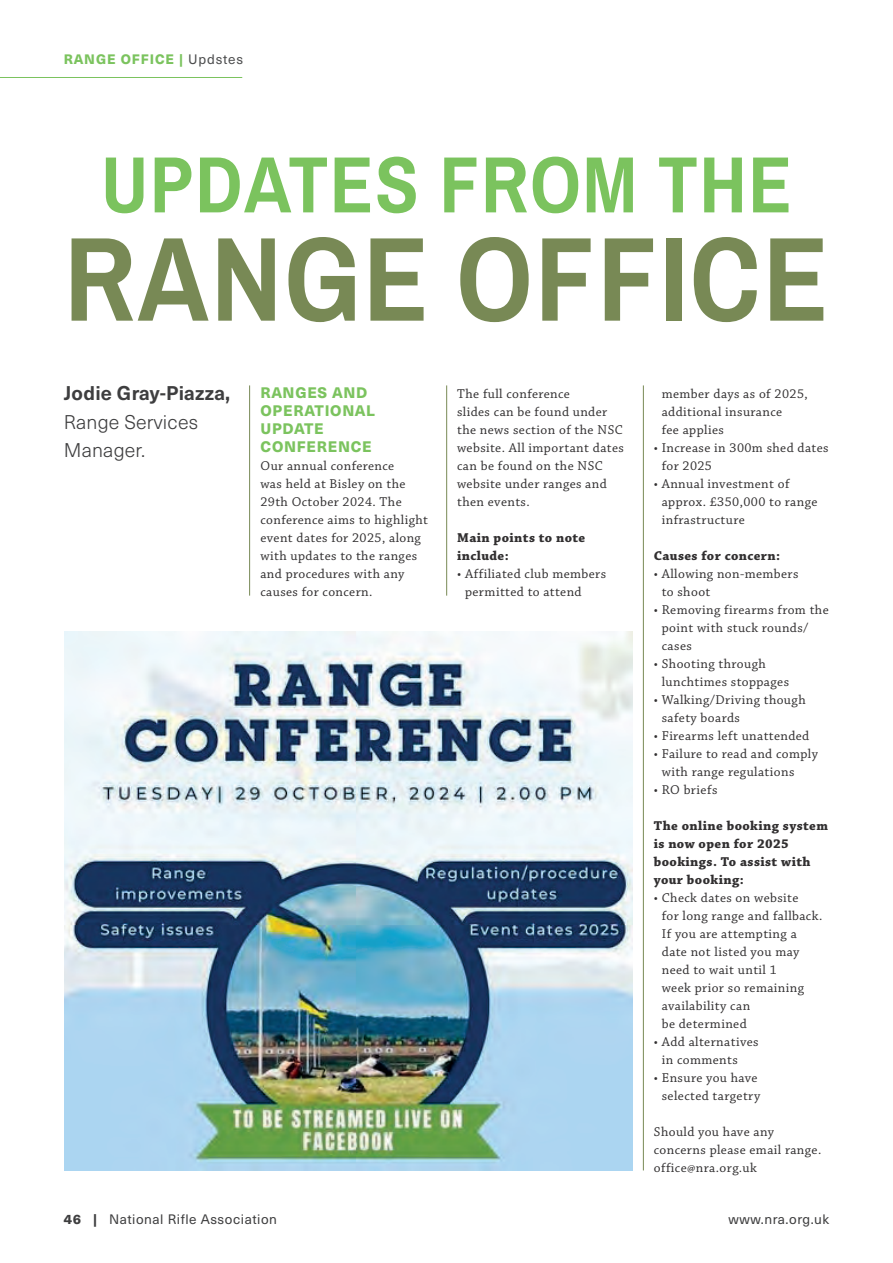
<style>
.page{position:relative;width:893px;height:1263px;background:#fff}
.page>*{position:absolute;margin:0;border:0;box-sizing:border-box;transform-origin:0 0}
.t1{font:700 119.85px "Archivo Narrow";letter-spacing:.02em;color:#788955}
.t2{font:700 79.95px "Archivo Narrow";letter-spacing:.02em;color:#7bc35e}
.t3{font:300 19.5px/28.5px "Neue Haas Unica W1 G";letter-spacing:.01em;color:#3e3e3f}
.t4{font:700 19.5px "Neue Haas Unica W1 G";letter-spacing:.01em;color:#3e3e3f}
.t5{font:800 15px/18px "Neue Haas Unica W1 G";letter-spacing:.05em;color:#7bc35e}
.t6{font:13.5px/18px "Chaparral Pro";letter-spacing:.03em;color:#312f30}
.t7{font:700 13.5px/18px "Chaparral Pro";letter-spacing:.03em;color:#312f30}
.t8{font:13.5px "Neue Haas Unica W1 G";letter-spacing:.04em;color:#3e3e3f}
.t9{font:800 13.5px "Neue Haas Unica W1 G";letter-spacing:.07em;color:#7bc35e}
.s1{font-weight:400;color:#4b4c4d}
.s2{font-weight:800}
</style>
<div class="page">
<hr style="left:249px;top:385px;width:1px;height:211px;background:#788955">
<img style="left:64px;top:631px;width:568px;height:539px">
<hr style="left:643px;top:385px;width:1px;height:785px;background:#788955">
<hr style="left:446px;top:385px;width:1px;height:211px;background:#788955">
<hr style="left:0;top:77px;width:242px;height:1px;background:#7bc35e">
<p class="t9" style="left:64px;top:49px;width:181px">RANGE OFFICE | <span class="s1">Updstes</span></p>
<h2 class="t2" style="left:101px;top:128px;width:692px">UPDATES FROM THE</h2>
<h1 class="t1" style="left:64px;top:195px;width:766px">RANGE OFFICE</h1>
<h3 class="t4" style="left:64px;top:379px;width:168px">Jodie Gray-Piazza,</h3>
<h3 class="t3" style="left:64px;top:407px;width:136px">Range Services<br>Manager.</h3>
<p class="t5" style="left:260px;top:382px;width:116px">RANGES AND<br>OPERATIONAL<br>UPDATE<br>CONFERENCE</p>
<p class="t6" style="left:260px;top:457px;width:169px">Our annual conference<br>was held at Bisley on the<br>29th October 2024. The conference aims to highlight event dates for 2025, along with updates to the ranges and procedures with any causes for concern.</p>
<p class="t6" style="left:457px;top:385px;width:168px">The full conference<br>slides can be found under the news section of the NSC website. All important dates can be found on the NSC website under ranges and then events.</p>
<p class="t7" style="left:457px;top:529px;width:130px">Main points to note include:</p>
<p class="t6" style="left:465px;top:565px;width:143px;text-indent:-8px">• Affiliated club members permitted to attend</p>
<p class="t6" style="left:662px;top:385px;width:148px">member days as of 2025, additional insurance<br>fee applies</p>
<p class="t6" style="left:662px;top:439px;width:168px;text-indent:-8px">• Increase in 300m shed dates for 2025</p>
<p class="t6" style="left:662px;top:475px;width:157px;text-indent:-8px">• Annual investment of approx. £350,000 to range infrastructure</p>
<p class="t7" style="left:654px;top:546px;width:128px">Causes for concern:</p>
<p class="t6" style="left:662px;top:565px;width:138px;text-indent:-8px">• Allowing non-members to shoot</p>
<p class="t6" style="left:662px;top:601px;width:168px;text-indent:-8px">• Removing firearms from the point with stuck rounds/ cases</p>
<p class="t6" style="left:662px;top:655px;width:129px;text-indent:-8px">• Shooting through lunchtimes stoppages</p>
<p class="t6" style="left:662px;top:691px;width:146px;text-indent:-8px">• Walking/Driving though safety boards</p>
<p class="t6" style="left:654px;top:727px;width:157px">• Firearms left unattended</p>
<p class="t6" style="left:662px;top:745px;width:158px;text-indent:-8px">• Failure to read and comply with range regulations</p>
<p class="t6" style="left:654px;top:781px;width:65px">• RO briefs</p>
<p class="t7" style="left:654px;top:816px;width:176px">The online booking system is now open for 2025 bookings. To assist with your booking:</p>
<p class="t6" style="left:662px;top:889px;width:162px;text-indent:-8px">• Check dates on website<br>for long range and fallback.<br>If you are attempting a date not listed you may need to wait until 1<br>week prior so remaining availability can<br>be determined</p>
<p class="t6" style="left:662px;top:1033px;width:98px;text-indent:-8px">• Add alternatives in comments</p>
<p class="t6" style="left:654px;top:1069px;width:108px;text-align:center">• Ensure you have selected targetry</p>
<p class="t6" style="left:654px;top:1123px;width:169px">Should you have any concerns please email range. office@nra.org.uk</p>
<p class="t8" style="left:64px;top:1209px;width:215px"><span class="s2">46 |</span> National Rifle Association</p>
<p class="t8" style="left:729px;top:1209px;width:102px">www.nra.org.uk</p>
</div>
